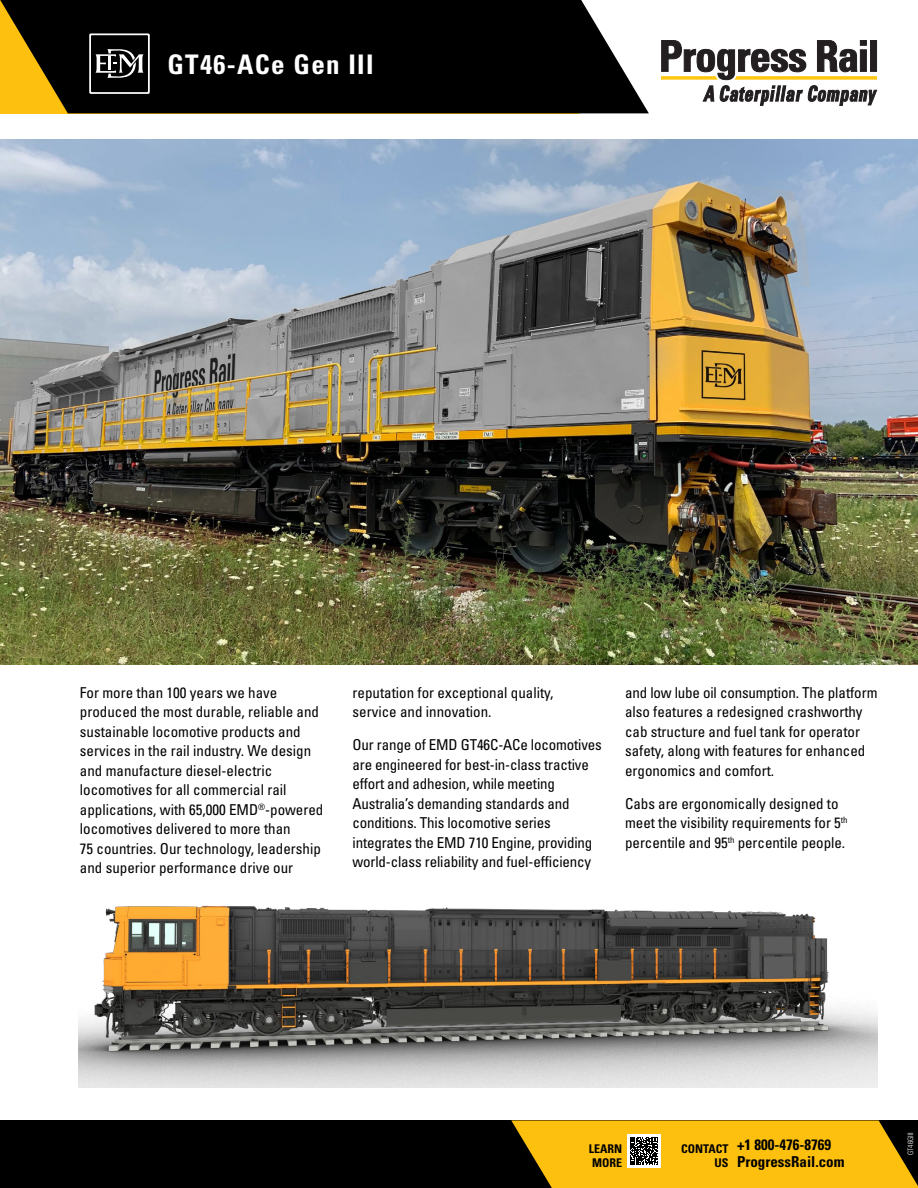
<style>
.page{position:relative;width:918px;height:1188px;background:#fff}
.page>*{position:absolute;margin:0;border:0;box-sizing:border-box;transform-origin:0 0}
.t1{font:700 condensed 27px "Univers LT Std";letter-spacing:.05em;color:#fff}
.t2{font:condensed 15px/19.5px "Univers LT Std";letter-spacing:-.005em;color:#000}
.t3{font:700 condensed 15px/16.5px "Univers LT Std";color:#000}
.t4{font:700 condensed 12px/14.4px "Univers LT Std";color:#000}
.t5{font:300 condensed 7.5px "Univers LT Std";color:#fff}
</style>
<div class="page">
<img style="left:79px;top:905px;width:799px;height:183px">
<div style="left:0;top:1120px;width:918px;height:68px;background:#000"></div>
<svg style="left:0;top:0;width:649px;height:113px;background:#1c180e"></svg>
<svg style="left:703px;top:86px;width:174px;height:20px"></svg>
<svg style="left:661px;top:40px;width:216px;height:40px"></svg>
<img style="left:0;top:139px;width:918px;height:525px">
<svg style="left:89px;top:33px;width:61px;height:61px;background:#3c3c3c"></svg>
<svg style="left:511px;top:1120px;width:407px;height:68px;background:#dea912"></svg>
<h1 class="t1" style="left:167px;top:47px;width:208px">GT46-ACe Gen III</h1>
<p class="t2" style="left:80px;top:682px;width:245px">For more than 100 years we have produced the most durable, reliable and sustainable locomotive products and services in the rail industry. We design and manufacture diesel-electric locomotives for all commercial rail applications, with 65,000 EMD<sup>®</sup>-powered locomotives delivered to more than<br>75 countries. Our technology, leadership and superior performance drive our</p>
<p class="t2" style="left:353px;top:682px;width:203px">reputation for exceptional quality, service and innovation.</p>
<p class="t2" style="left:353px;top:735px;width:251px">Our range of EMD GT46C-ACe locomotives are engineered for best-in-class tractive effort and adhesion, while meeting Australia’s demanding standards and conditions. This locomotive series integrates the EMD 710 Engine, providing world-class reliability and fuel-efficiency</p>
<p class="t2" style="left:625px;top:682px;width:254px">and low lube oil consumption. The platform also features a redesigned crashworthy cab structure and fuel tank for operator safety, along with features for enhanced ergonomics and comfort.</p>
<p class="t2" style="left:625px;top:793px;width:224px">Cabs are ergonomically designed to meet the visibility requirements for 5<sup>th </sup>percentile and 95<sup>th</sup> percentile people.</p>
<p class="t4" style="left:589px;top:1141px;width:35px">LEARN<br>MORE</p>
<p class="t4" style="left:681px;top:1141px;width:49px;text-align:right">CONTACT<br>US</p>
<p class="t3" style="left:737px;top:1137px;width:109px">+1 800-476-8769<br>ProgressRail.com</p>
<p class="t5" style="left:906px;top:1155px;width:25px;rotate:-90deg">GT46GIII</p>
</div>
